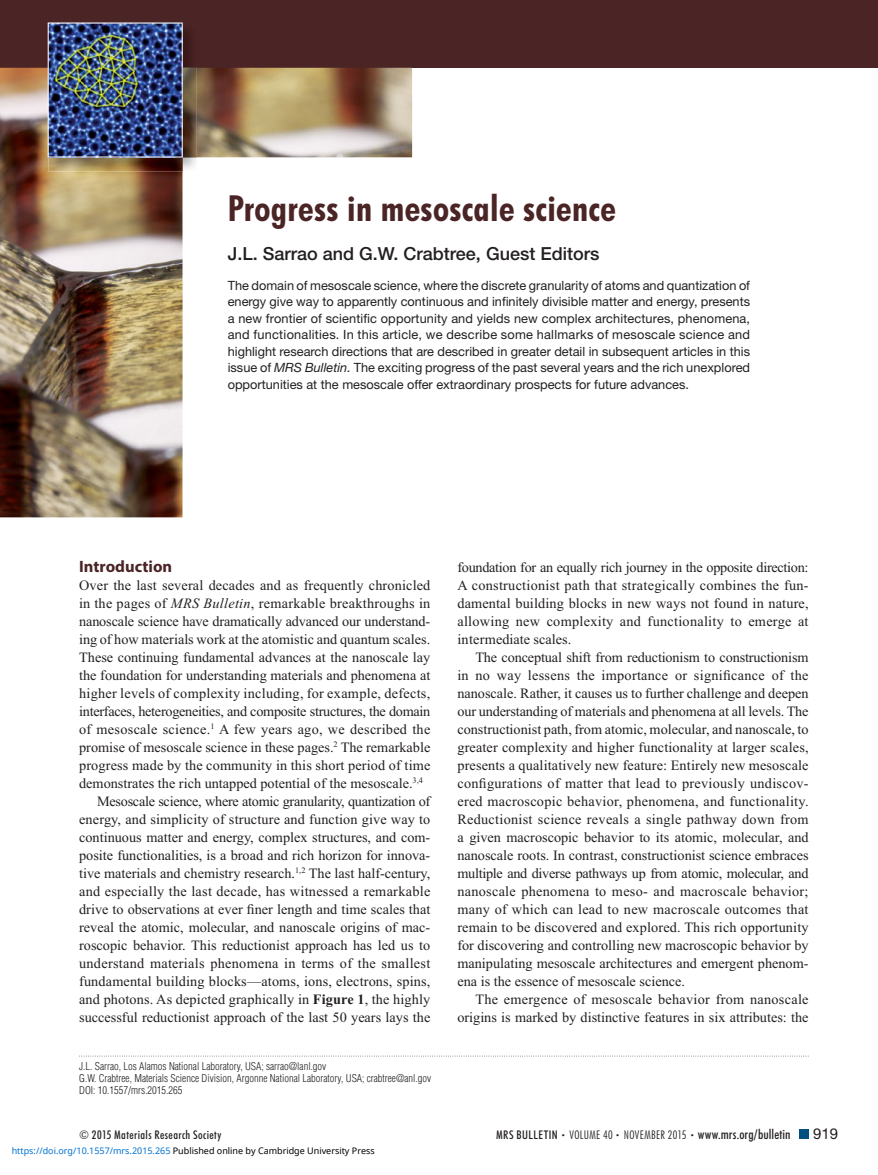
<style>
.page{position:relative;width:878px;height:1175px;background:#fff}
.page>*{position:absolute;margin:0;border:0;box-sizing:border-box;transform-origin:0 0}
.t1{font:700 condensed 36px "Futura BT";letter-spacing:.01em;color:#4b2425}
.t2{font:500 18px "Helvetica Neue LT Std";color:#231f20}
.t3{font:700 16.5px "Myriad Pro";color:#4b2425}
.t4{font:15px "Helvetica Neue LT Std";color:#231f20}
.t5{font:14.25px/18px "Times New Roman";color:#231f20;text-align:justify}
.t6{font:14.25px "Times New Roman";letter-spacing:.02em;color:#231f20}
.t7{font:14.25px "Times New Roman";letter-spacing:-.02em;color:#231f20}
.t8{font:12.75px/16.5px "Helvetica Neue LT Std";color:#231f20;text-align:justify}
.t9{font:300 condensed 12px "Futura BT";letter-spacing:.03em;color:#231f20}
.t10{font:500 condensed 12px "Futura BT";letter-spacing:.035em;color:#231f20}
.t11{font:300 condensed 10.5px/12px "Helvetica LT Std";color:#231f20}
.t12{font:9px "Noto Sans";color:#000}
.s1{font-style:italic}
.s2{font-weight:700}
.s3{font-weight:500}
.s4{font-size:7.5px}
.s5{font-weight:500;font-size:13.5px}
.s6{color:#0172cf}
</style>
<div class="page">
<div style="left:0;top:0;width:878px;height:68px;background:#4b2425"></div>
<div style="left:799px;top:1130px;width:9px;height:8px;background:#005080"></div>
<img style="left:0;top:68px;width:412px;height:449px">
<img style="left:49px;top:31px;width:148px;height:141px">
<img style="left:48px;top:22px;width:135px;height:136px">
<svg style="left:79px;top:1055px;width:728px;height:1px"></svg>
<h1 class="t1" style="left:228px;top:195px;width:389px">Progress in mesoscale science</h1>
<p class="t2" style="left:228px;top:247px;width:373px">J.L. Sarrao and G.W. Crabtree , Guest Editors</p>
<p class="t8" style="left:228px;top:278px;width:524px">The domain of mesoscale science, where the discrete granularity of atoms and quantization of energy give way to apparently continuous and infinitely divisible matter and energy, presents a new frontier of scientific opportunity and yields new complex architectures, phenomena, and functionalities. In this article, we describe some hallmarks of mesoscale science and highlight research directions that are described in greater detail in subsequent articles in this issue of <span class="s1">MRS Bulletin.</span> The exciting progress of the past several years and the rich unexplored opportunities at the mesoscale offer extraordinary prospects for future advances.</p>
<p class="t3" style="left:79px;top:560px;width:95px">Introduction</p>
<p class="t5" style="left:79px;top:577px;width:353px">Over the last several decades and as frequently chronicled</p>
<p class="t6" style="left:79px;top:597px;width:353px">in the pages of <span class="s1">MRS Bulletin</span> , remarkable breakthroughs in</p>
<p class="t5" style="left:79px;top:613px;width:353px">nanoscale science have dramatically advanced our understand-</p>
<p class="t5" style="left:79px;top:631px;width:353px">ing of how materials work at the atomistic and quantum scales.</p>
<p class="t5" style="left:79px;top:649px;width:353px">These continuing fundamental advances at the nanoscale lay</p>
<p class="t5" style="left:79px;top:667px;width:353px">the foundation for understanding materials and phenomena at</p>
<p class="t6" style="left:79px;top:687px;width:353px">higher levels of complexity including, for example, defects,</p>
<p class="t7" style="left:79px;top:705px;width:353px">interfaces, heterogeneities, and composite structures, the domain</p>
<p class="t6" style="left:79px;top:723px;width:353px">of mesoscale science. <sup>1</sup> A few years ago, we described the</p>
<p class="t5" style="left:79px;top:739px;width:353px">promise of mesoscale science in these pages. <sup>2</sup> The remarkable</p>
<p class="t5" style="left:79px;top:757px;width:353px">progress made by the community in this short period of time</p>
<p class="t5" style="left:79px;top:775px;width:345px">demonstrates the rich untapped potential of the mesoscale. <sup>3</sup> <sup>,</sup> <sup>4</sup></p>
<p class="t7" style="left:97px;top:795px;width:335px">Mesoscale science, where atomic granularity, quantization of</p>
<p class="t5" style="left:79px;top:811px;width:353px">energy, and simplicity of structure and function give way to</p>
<p class="t5" style="left:79px;top:829px;width:353px">continuous matter and energy, complex structures, and com-</p>
<p class="t5" style="left:79px;top:847px;width:353px">posite functionalities, is a broad and rich horizon for innova-</p>
<p class="t5" style="left:79px;top:865px;width:353px">tive materials and chemistry research. <sup>1</sup> <sup>,</sup> <sup>2</sup> The last half-century,</p>
<p class="t6" style="left:79px;top:885px;width:353px">and especially the last decade, has witnessed a remarkable</p>
<p class="t5" style="left:79px;top:901px;width:353px">drive to observations at ever finer length and time scales that</p>
<p class="t5" style="left:79px;top:919px;width:353px">reveal the atomic, molecular, and nanoscale origins of mac-</p>
<p class="t5" style="left:79px;top:937px;width:353px">roscopic behavior. This reductionist approach has led us to</p>
<p class="t6" style="left:79px;top:957px;width:353px">understand materials phenomena in terms of the smallest</p>
<p class="t5" style="left:79px;top:973px;width:353px">fundamental building blocks—atoms, ions, electrons, spins,</p>
<p class="t5" style="left:79px;top:991px;width:353px">and photons. As depicted graphically in <span class="s2">Figure 1</span> , the highly</p>
<p class="t5" style="left:79px;top:1009px;width:353px">successful reductionist approach of the last 50 years lays the</p>
<p class="t11" style="left:79px;top:1061px;width:353px">J.L. Sarrao , Los Alamos National Laboratory , USA ; sarrao@lanl.gov<br>G.W. Crabtree , Materials Science Division , Argonne National Laboratory , USA ; crabtree@anl.gov<br>DOI: 10.1557/mrs.2015.265</p>
<p class="t5" style="left:457px;top:559px;width:353px">foundation for an equally rich journey in the opposite direction:<br>A constructionist path that strategically combines the fun&shy;damental building blocks in new ways not found in nature, allowing new complexity and functionality to emerge at intermediate scales.</p>
<p class="t5" style="left:457px;top:649px;width:353px;text-indent:18px">The conceptual shift from reductionism to constructionism in no way lessens the importance or significance of the nanoscale. Rather, it causes us to further challenge and deepen our understanding of materials and phenomena at all levels. The constructionist path, from atomic, molecular, and nanoscale, to greater complexity and higher functionality at larger scales, presents a qualitatively new feature: Entirely new mesoscale configurations of matter that lead to previously undiscov&shy;ered macroscopic behavior, phenomena, and functionality.<br>Reductionist science reveals a single pathway down from a given macroscopic behavior to its atomic, molecular, and nanoscale roots. In contrast, constructionist science embraces multiple and diverse pathways up from atomic, molecular, and nanoscale phenomena to meso- and macroscale behavior; many of which can lead to new macroscale outcomes that remain to be discovered and explored. This rich opportunity for discovering and controlling new macroscopic behavior by manipulating mesoscale architectures and emergent phenom&shy;ena is the essence of mesoscale science.</p>
<p class="t5" style="left:457px;top:991px;width:353px;text-align:right">The emergence of mesoscale behavior from nanoscale origins is marked by distinctive features in six attributes: the</p>
<p class="t10" style="left:79px;top:1130px;width:144px">© 2015 Materials Research Society</p>
<p class="t9" style="left:496px;top:1130px;width:296px"><span class="s3">MRS BULLETIN</span> <span class="s4">•</span> VOLUME 40 <span class="s4">•</span> NOVEMBER 2015 <span class="s4">•</span> <span class="s5">www.mrs.org/bulletin</span></p>
<p class="t4" style="left:813px;top:1128px;width:27px">919</p>
<p class="t12" style="left:12px;top:1143px;width:364px"><span class="s6">https://doi.org/10.1557/mrs.2015.265</span> Published online by Cambridge University Press</p>
</div>
